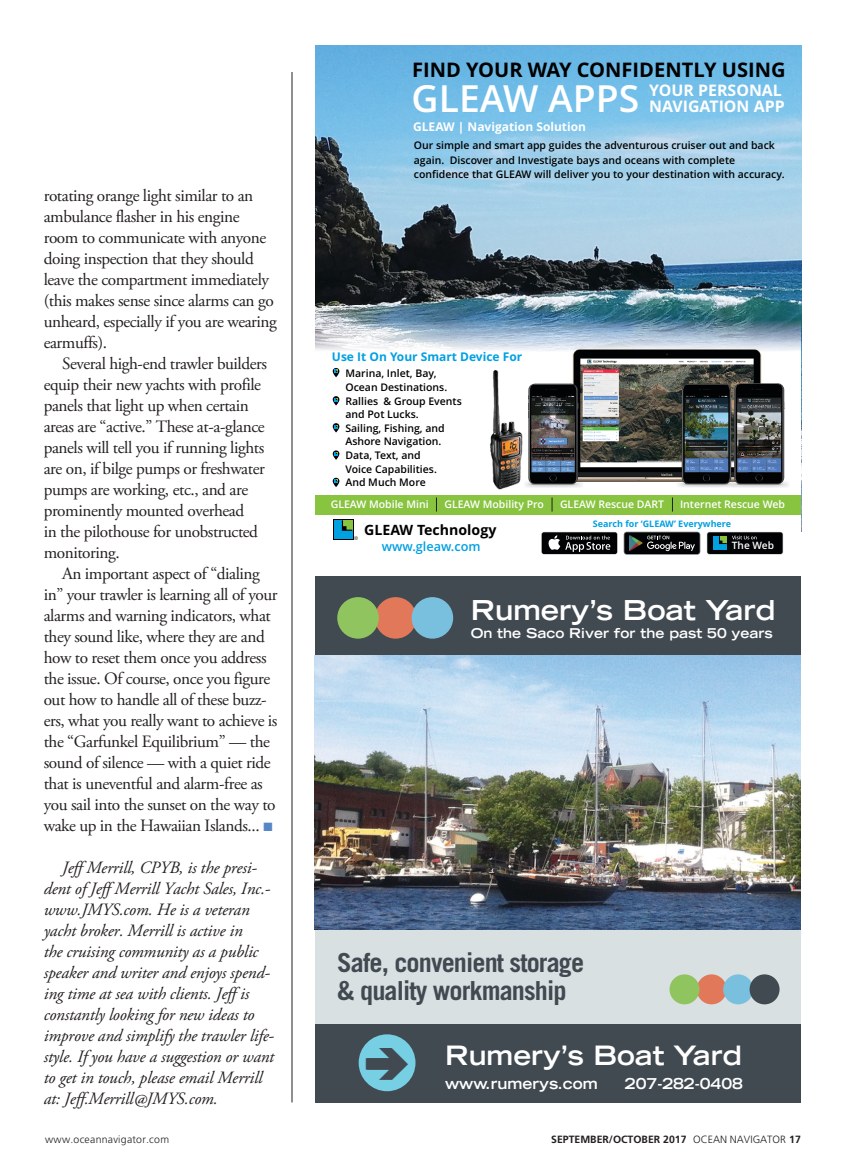
<style>
.page{position:relative;width:864px;height:1175px;background:#fff}
.page>*{position:absolute;margin:0;border:0;box-sizing:border-box;transform-origin:0 0}
.t1{font:600 37.35px "Open Sans";color:#fff}
.t2{font:700 expanded 27.45px "Trade Gothic LH";color:#fff}
.t3{font:700 expanded 26.7px "Trade Gothic LH";color:#fff}
.t4{font:700 26.25px/27.9px "Trade Gothic";letter-spacing:-.035em;color:#414951}
.t5{font:700 20.1px "Open Sans";color:#000}
.t6{font:17.25px/21px "Adobe Garamond Pro";letter-spacing:-.025em;color:#231f20}
.t7{font:italic 17.25px/21px "Adobe Garamond Pro";letter-spacing:-.01em;color:#231f20}
.t8{font:700 15.9px/15.8px "Open Sans";color:#fff}
.t9{font:700 expanded 15px "Trade Gothic LH";color:#fff}
.t10{font:700 14.1px "Open Sans";color:#000}
.t11{font:700 expanded 13.5px "Trade Gothic LH";color:#fff}
.t12{font:600 12.6px "Open Sans";color:#00a0e1}
.t13{font:700 12px "Open Sans";color:#00a0e1}
.t14{font:700 12px "Open Sans";color:#fff}
.t15{font:600 10.5px/13.6px "Open Sans";color:#000}
.t16{font:600 10.5px "Open Sans";color:#fff}
.t17{font:700 10.5px "Frutiger";color:#231f20}
.t18{font:300 10.5px "Frutiger";letter-spacing:.025em;color:#231f20}
.t19{font:600 10.2px "Open Sans";color:#fff}
.t20{font:700 9px "Open Sans";color:#00a0e1}
.s1{color:#5587c6}
.s2{font-weight:300}
</style>
<div class="page">
<hr style="left:292px;top:72px;width:1px;height:1030px;background:#231f20">
<div style="left:315px;top:778px;width:486px;height:324px;background:#d9e0e2"></div>
<div style="left:697px;top:974px;width:30px;height:30px;background:#e17859;border-radius:50%"></div>
<div style="left:670px;top:974px;width:30px;height:30px;background:#90c45f;border-radius:50%"></div>
<div style="left:723px;top:974px;width:30px;height:30px;background:#79c0df;border-radius:50%"></div>
<div style="left:750px;top:974px;width:30px;height:30px;background:#414951;border-radius:50%"></div>
<img style="left:315px;top:655px;width:486px;height:274px">
<div style="left:315px;top:576px;width:486px;height:79px;background:#414951"></div>
<div style="left:315px;top:1024px;width:486px;height:78px;background:#414951"></div>
<div style="left:359px;top:1034px;width:57px;height:57px;background:#77cfe4;border-radius:50%"></div>
<div style="left:375px;top:597px;width:41px;height:41px;background:#e17859;border-radius:50%"></div>
<div style="left:337px;top:597px;width:42px;height:41px;background:#90c45f;border-radius:50%"></div>
<div style="left:412px;top:597px;width:41px;height:41px;background:#79c0df;border-radius:50%"></div>
<img style="left:315px;top:45px;width:486px;height:261px">
<img style="left:315px;top:306px;width:486px;height:245px">
<img style="left:523px;top:349px;width:266px;height:138px">
<svg style="left:333px;top:368px;width:6px;height:9px"></svg>
<svg style="left:333px;top:396px;width:6px;height:9px"></svg>
<svg style="left:333px;top:423px;width:6px;height:9px"></svg>
<svg style="left:333px;top:450px;width:6px;height:10px"></svg>
<svg style="left:333px;top:478px;width:6px;height:9px"></svg>
<svg style="left:624px;top:532px;width:76px;height:22px"></svg>
<img style="left:629px;top:536px;width:14px;height:14px">
<svg style="left:541px;top:532px;width:77px;height:22px"></svg>
<div style="left:542px;top:532px;width:75px;height:22px;background:#010203;border-radius:2px"></div>
<svg style="left:548px;top:535px;width:62px;height:17px"></svg>
<div style="left:707px;top:532px;width:76px;height:22px;background:#010203;border-radius:2px"></div>
<div style="left:333px;top:519px;width:20px;height:21px;background:#000"></div>
<div style="left:334px;top:520px;width:18px;height:19px;background:#00a0e1"></div>
<svg style="left:342px;top:520px;width:16px;height:20px"></svg>
<div style="left:315px;top:495px;width:486px;height:19px;background:#88c440"></div>
<div style="left:713px;top:536px;width:14px;height:14px;background:#00a0e1"></div>
<svg style="left:719px;top:535px;width:38px;height:9px"></svg>
<svg style="left:436px;top:497px;width:1px;height:14px"></svg>
<svg style="left:552px;top:497px;width:1px;height:14px"></svg>
<svg style="left:672px;top:497px;width:1px;height:14px"></svg>
<img style="left:489px;top:370px;width:34px;height:119px">
<p class="t6" style="left:44px;top:186px;width:235px">rotating orange light similar to an ambulance flasher in his engine room to communicate with anyone doing inspection that they should leave the compartment immediately (this makes sense since alarms can go unheard, especially if you are wearing earmuffs).</p>
<p class="t6" style="left:44px;top:354px;width:225px;text-indent:18px">Several high-end trawler builders equip their new yachts with profile panels that light up when certain areas are “active.” These at-a-glance panels will tell you if running lights are on, if bilge pumps or freshwater pumps are working, etc., and are prominently mounted overhead<br>in the pilothouse for unobstructed monitoring.</p>
<p class="t6" style="left:44px;top:564px;width:235px;text-indent:18px">An important aspect of “dialing in” your trawler is learning all of your alarms and warning indicators, what they sound like, where they are and how to reset them once you address the issue. Of course, once you figure out how to handle all of these buzz&shy;ers, what you really want to achieve is the “Garfunkel Equilibrium” — the sound of silence — with a quiet ride that is uneventful and alarm-free as you sail into the sunset on the way to wake up in the Hawaiian Islands... <span class="s1">■</span></p>
<p class="t7" style="left:44px;top:858px;width:232px;text-indent:18px">Jeff Merrill, CPYB, is the presi&shy;dent of Jeff Merrill Yacht Sales, Inc.- www.JMYS.com. He is a veteran yacht broker. Merrill is active in<br>the cruising community as a public speaker and writer and enjoys spend&shy;ing time at sea with clients. Jeff is constantly looking for new ideas to improve and simplify the trawler life&shy;style. If you have a suggestion or want to get in touch, please email Merrill at: Jeff.Merrill@JMYS.com.</p>
<p class="t5" style="left:412px;top:56px;width:375px">FIND YOUR WAY CONFIDENTLY USING</p>
<h1 class="t1" style="left:412px;top:72px;width:229px">GLEAW APPS</h1>
<p class="t8" style="left:649px;top:82px;width:137px">YOUR PERSONAL<br>NAVIGATION APP</p>
<p class="t15" style="left:414px;top:138px;width:372px;line-height:14.2px">Our simple and smart app guides the adventurous cruiser out and back again. Discover and Investigate bays and oceans with complete confidence that GLEAW will deliver you to your destination with accuracy.</p>
<p class="t14" style="left:413px;top:119px;width:175px">GLEAW | Navigation Solution</p>
<p class="t13" style="left:332px;top:348px;width:192px">Use It On Your Smart Device For</p>
<p class="t15" style="left:345px;top:366px;width:118px">Marina, Inlet, Bay,<br>Ocean Destinations.<br>Rallies &amp; Group Events and Pot Lucks.<br>Sailing, Fishing, and<br>Ashore Navigation.<br>Data, Text, and<br>Voice Capabilities.<br>And Much More</p>
<p class="t10" style="left:364px;top:519px;width:134px">GLEAW Technology</p>
<p class="t16" style="left:331px;top:497px;width:99px">GLEAW Mobile Mini</p>
<p class="t16" style="left:444px;top:497px;width:101px">GLEAW Mobility Pro</p>
<p class="t16" style="left:560px;top:497px;width:105px">GLEAW Rescue DART</p>
<p class="t16" style="left:680px;top:497px;width:106px">Internet Rescue Web</p>
<p class="t19" style="left:732px;top:538px;width:44px">The Web</p>
<p class="t20" style="left:593px;top:517px;width:140px">Search for ‘GLEAW’ Everywhere</p>
<p class="t12" style="left:382px;top:538px;width:100px">www.gleaw.com</p>
<h2 class="t2" style="left:471px;top:592px;width:306px">Rumery’s Boat Yard</h2>
<p class="t11" style="left:471px;top:624px;width:304px">On the Saco River for the past 50 years</p>
<h3 class="t4" style="left:337px;top:948px;width:248px">Safe, convenient storage &amp; quality workmanship</h3>
<h3 class="t3" style="left:445px;top:1038px;width:298px">Rumery’s Boat Yard</h3>
<p class="t9" style="left:445px;top:1074px;width:154px">www.rumerys.com</p>
<p class="t9" style="left:625px;top:1074px;width:120px">207-282-0408</p>
<p class="t18" style="left:45px;top:1133px;width:125px">www.oceannavigator.com</p>
<p class="t17" style="left:551px;top:1132px;width:251px">SEPTEMBER/OCTOBER 2017 <span class="s2">OCEAN NAVIGATOR</span> 17</p>
</div>
